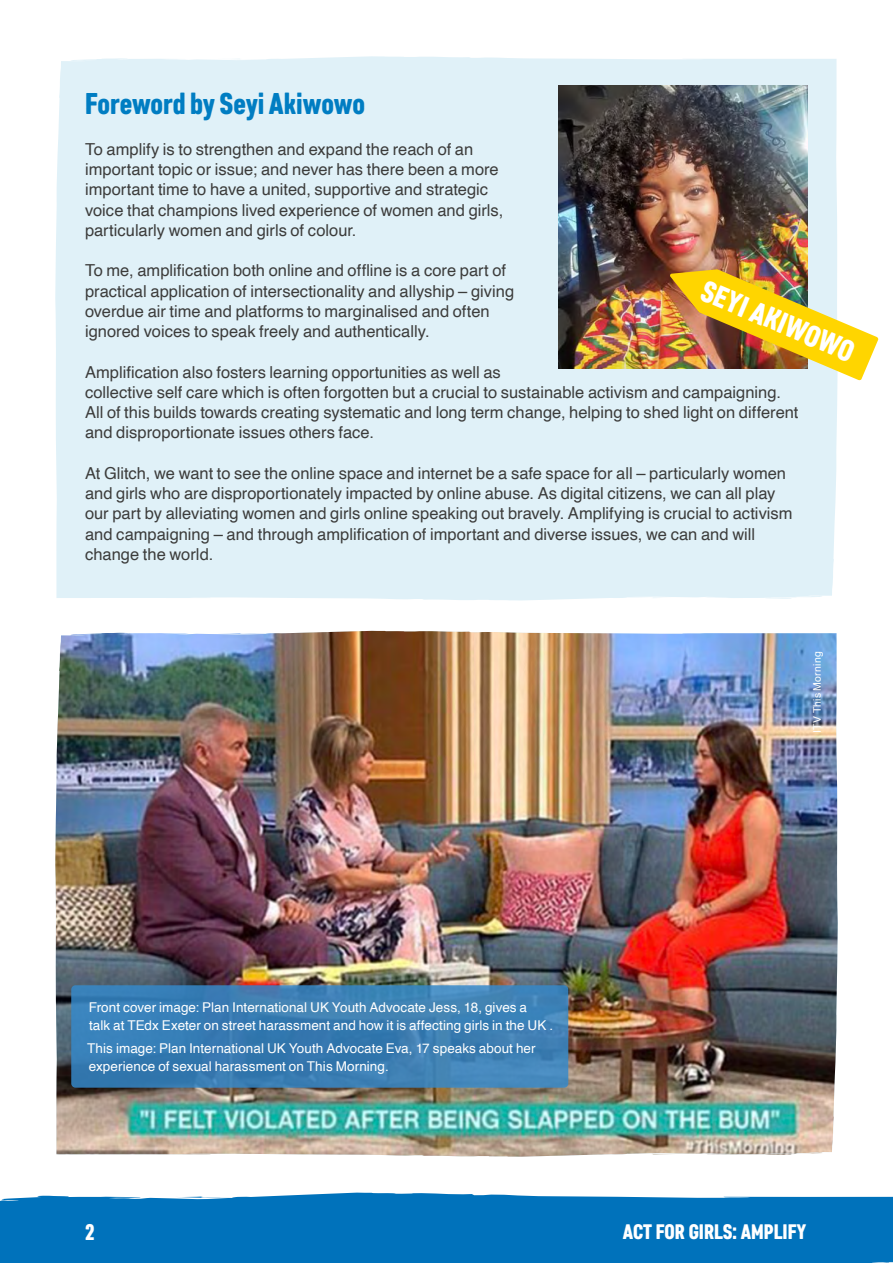
<style>
.page{position:relative;width:893px;height:1263px;background:#fff}
.page>*{position:absolute;margin:0;border:0;box-sizing:border-box;transform-origin:0 0}
.t1{font:30px "Core Paint";color:#007dc2}
.t2{font:30px "Core Paint";color:#fff}
.t3{font:22.5px "Core Paint";color:#fff}
.t4{font:21px "Core Paint";color:#fff}
.t5{font:16.5px/20.2px "Helvetica";color:#3c3c3b}
.t6{font:13.5px/18px "Helvetica";letter-spacing:.005em;color:#fff}
.t7{font:10.5px "Helvetica";letter-spacing:.02em;color:#fff}
</style>
<div class="page">
<div style="left:55px;top:56px;width:783px;height:544px;background:#e0f1f8"></div>
<img style="left:558px;top:85px;width:250px;height:283px">
<img style="left:55px;top:633px;width:783px;height:524px">
<svg style="left:71px;top:985px;width:497px;height:103px;background:#3a7eb3"></svg>
<img style="left:669px;top:269px;width:210px;height:111px">
<div style="left:0;top:1192px;width:893px;height:71px;background:#0072bb"></div>
<h1 class="t1" style="left:85px;top:86px;width:281px">Foreword by Seyi Akiwowo</h1>
<p class="t5" style="left:85px;top:139px;width:420px">To amplify is to strengthen and expand the reach of an important topic or issue; and never has there been a more important time to have a united, supportive and strategic voice that champions lived experience of women and girls, particularly women and girls of colour.</p>
<p class="t5" style="left:85px;top:261px;width:431px">To me, amplification both online and offline is a core part of practical application of intersectionality and allyship – giving overdue air time and platforms to marginalised and often ignored voices to speak freely and authentically.</p>
<p class="t5" style="left:85px;top:362px;width:715px">Amplification also fosters learning opportunities as well as<br>collective self care which is often forgotten but a crucial to sustainable activism and campaigning.<br>All of this builds towards creating systematic and long term change, helping to shed light on different and disproportionate issues others face.</p>
<p class="t5" style="left:85px;top:463px;width:709px">At Glitch, we want to see the online space and internet be a safe space for all – particularly women and girls who are disproportionately impacted by online abuse. As digital citizens, we can all play our part by alleviating women and girls online speaking out bravely. Amplifying is crucial to activism and campaigning – and through amplification of important and diverse issues, we can and will change the world.</p>
<h1 class="t2" style="left:710px;top:272px;width:165px;rotate:23deg">SEYI AKIWOWO</h1>
<p class="t6" style="left:89px;top:999px;width:466px">Front cover image: Plan International UK Youth Advocate Jess, 18, gives a<br>talk at TEdx Exeter on street harassment and how it is affecting girls in the UK .</p>
<p class="t6" style="left:87px;top:1039px;width:450px">This image: Plan International UK Youth Advocate Eva, 17 speaks about her experience of sexual harassment on This Morning.</p>
<p class="t7" style="left:809px;top:733px;width:83px;rotate:-90deg">ITV This Morning</p>
<h2 class="t3" style="left:85px;top:1218px;width:11px">2</h2>
<p class="t4" style="left:623px;top:1219px;width:185px">ACT FOR GIRLS: AMPLIFY</p>
</div>
